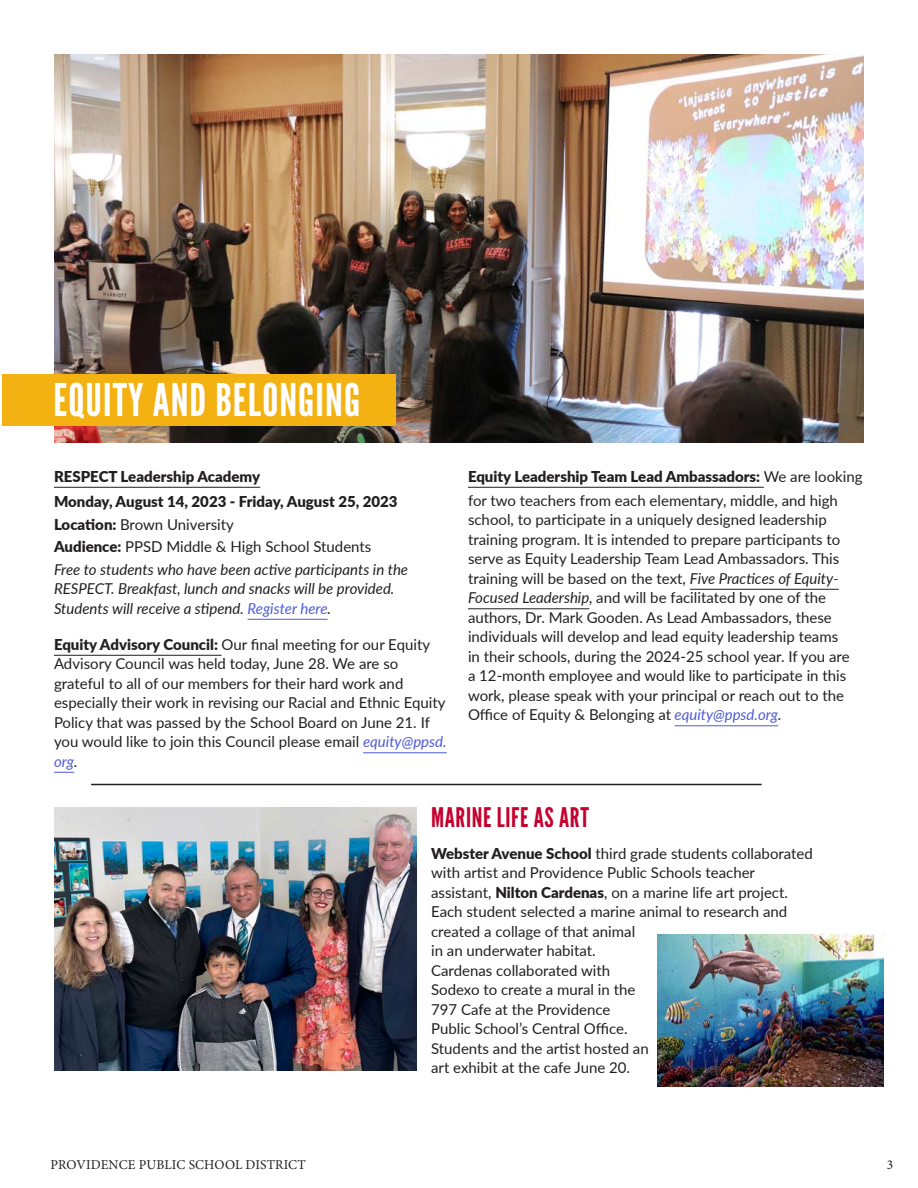
<style>
.page{position:relative;width:918px;height:1188px;background:#fff}
.page>*{position:absolute;margin:0;border:0;box-sizing:border-box;transform-origin:0 0}
.t1{font:45px "League Gothic";letter-spacing:.025em;color:#fff}
.Lato_Light_8pt_Black{font:27px "League Gothic";letter-spacing:.025em;color:#c5002e}
.t2{font:15px/19.5px "Lato";color:#231f20}
.t3{font:italic 15px/19.5px "Lato";color:#231f20}
.t4{font:900 15px "Lato";color:#231f20}
.t5{font:13.5px "Minion Pro";letter-spacing:.01em;color:#231f20}
.s1{font-weight:900}
.s2{color:#4f5cd6}
.s3{font-style:italic;color:#4f5cd6}
.s4{font-style:italic}
</style>
<div class="page">
<img style="left:54px;top:54px;width:810px;height:388px">
<div style="left:2px;top:374px;width:394px;height:51px;background:#f3b112"></div>
<hr style="left:54px;top:487px;width:206px;height:1px;background:#231f20">
<hr style="left:248px;top:619px;width:80px;height:1px;background:#4f5cd6">
<hr style="left:54px;top:655px;width:168px;height:1px;background:#231f20">
<hr style="left:363px;top:752px;width:84px;height:1px;background:#4f5cd6">
<svg style="left:54px;top:772px;width:20px;height:1px"></svg>
<hr style="left:468px;top:487px;width:296px;height:1px;background:#231f20">
<hr style="left:690px;top:589px;width:149px;height:1px;background:#231f20">
<hr style="left:468px;top:608px;width:121px;height:1px;background:#231f20">
<hr style="left:675px;top:725px;width:103px;height:1px;background:#4f5cd6">
<img style="left:54px;top:807px;width:362px;height:264px">
<img style="left:658px;top:934px;width:225px;height:152px">
<hr style="left:91px;top:784px;width:671px;height:1px;background:#231f20">
<p class="t1" style="left:54px;top:373px;width:308px">EQUITY AND BELONGING</p>
<p class="t4" style="left:54px;top:465px;width:208px">RESPECT Leadership Academy</p>
<p class="t4" style="left:54px;top:491px;width:345px">Monday, August 14, 2023 - Friday, August 25, 2023</p>
<p class="t2" style="left:54px;top:514px;width:181px"><span class="s1">Location:</span> Brown University</p>
<p class="t2" style="left:54px;top:536px;width:319px"><span class="s1">Audience:</span> PPSD Middle &amp; High School Students</p>
<p class="t3" style="left:54px;top:559px;width:356px">Free to students who have been active participants in the<br>RESPECT. Breakfast, lunch and snacks will be provided.<br>Students will receive a stipend. <span class="s2">Register here</span>.</p>
<p class="t2" style="left:54px;top:634px;width:394px"><span class="s1">Equity Advisory Council:</span> Our final meeting for our Equity Advisory Council was held today, June 28. We are so grateful to all of our members for their hard work and especially their work in revising our Racial and Ethnic Equity Policy that was passed by the School Board on June 21. If you would like to join this Council please email <span class="s3">equity@ppsd. org</span><span class="s4">.</span></p>
<p class="t2" style="left:468px;top:464px;width:396px;line-height:24px"><span class="s1">Equity Leadership Team Lead Ambassadors:</span> We are looking for two teachers from each elementary, middle, and high</p>
<p class="t2" style="left:468px;top:509px;width:383px">school, to participate in a uniquely designed leadership training program. It is intended to prepare participants to serve as Equity Leadership Team Lead Ambassadors. This training will be based on the text, <span class="s4">Five Practices of Equity-Focused Leadership,</span> and will be facilitated by one of the authors, Dr. Mark Gooden. As Lead Ambassadors, these individuals will develop and lead equity leadership teams in their schools, during the 2024-25 school year. If you are a 12-month employee and would like to participate in this work, please speak with your principal or reach out to the Office of Equity &amp; Belonging at <span class="s3">equity@ppsd.org</span><span class="s4">.</span></p>
<p class="Lato_Light_8pt_Black" style="left:431px;top:801px;width:159px">MARINE LIFE AS ART</p>
<p class="t2" style="left:431px;top:843px;width:383px"><span class="s1">Webster Avenue School</span> third grade students collaborated with artist and Providence Public Schools teacher assistant, <span class="s1">Nilton Cardenas</span>, on a marine life art project.<br>Each student selected a marine animal to research and created a collage of that animal<br>in an underwater habitat.<br>Cardenas collaborated with<br>Sodexo to create a mural in the<br>797 Cafe at the Providence<br>Public School’s Central Office.<br>Students and the artist hosted an<br>art exhibit at the cafe June 20.</p>
<p class="t5" style="left:50px;top:1155px;width:257px">PROVIDENCE PUBLIC SCHOOL DISTRICT</p>
<p class="t5" style="left:887px;top:1155px;width:8px">3</p>
</div>
